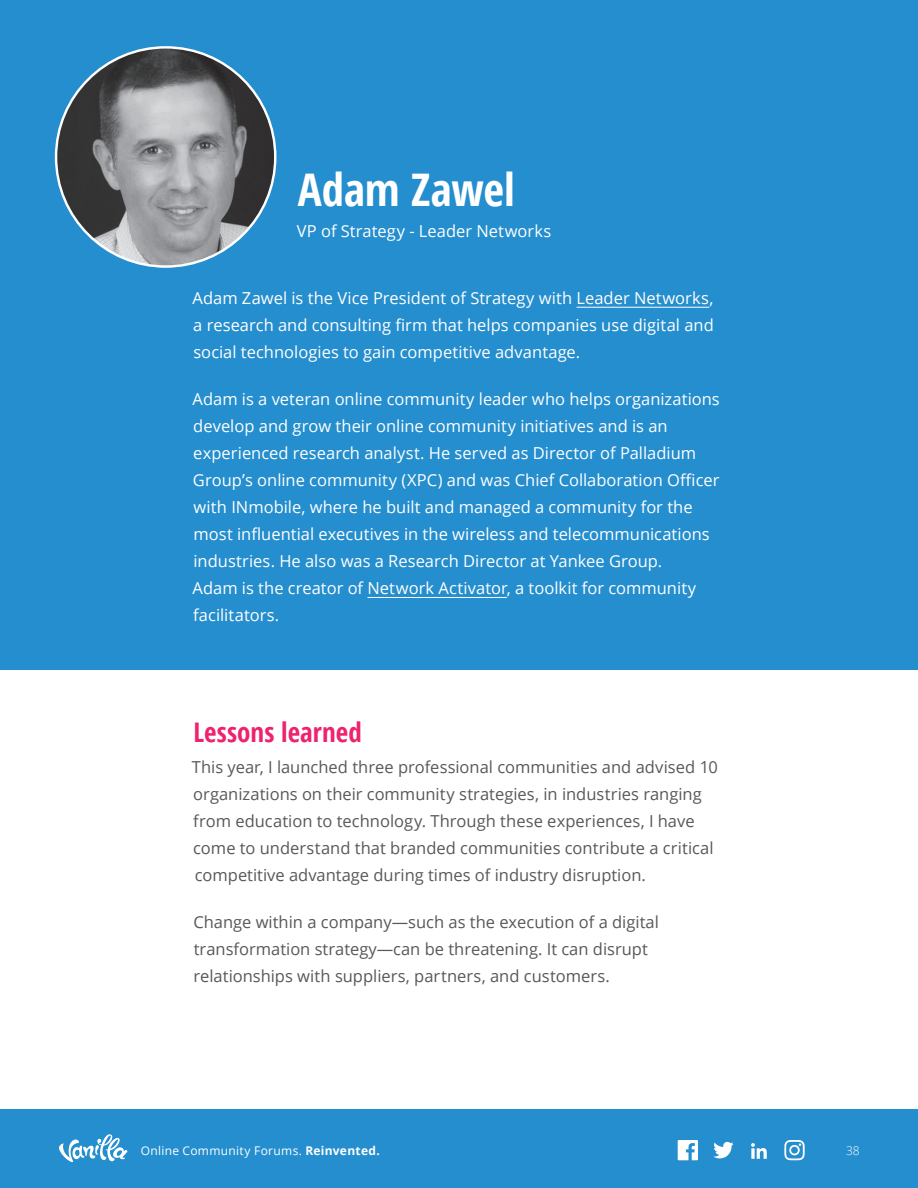
<style>
.page{position:relative;width:918px;height:1188px;background:#fff}
.page>*{position:absolute;margin:0;border:0;box-sizing:border-box;transform-origin:0 0}
.t1{font:700 condensed 45px "Open Sans";color:#fff}
.t2{font:700 condensed 27px "Open Sans";color:#ee236d}
.t3{font:16.5px/27px "Open Sans";color:#fff;text-align:justify}
.t4{font:16.5px/27px "Open Sans";color:#57585a}
.t5{font:12px "Open Sans";letter-spacing:.025em;color:#fff}
.t6{font:300 12px "Open Sans";color:#fff}
.s1{font-weight:700}
</style>
<div class="page">
<div style="left:0;top:1109px;width:918px;height:79px;background:#258ece"></div>
<svg style="left:784px;top:1140px;width:21px;height:20px"></svg>
<svg style="left:751px;top:1143px;width:16px;height:16px"></svg>
<svg style="left:713px;top:1142px;width:21px;height:16px"></svg>
<svg style="left:678px;top:1140px;width:20px;height:20px"></svg>
<svg style="left:59px;top:1134px;width:62px;height:28px"></svg>
<div style="left:0;top:0;width:918px;height:670px;background:#258ece"></div>
<hr style="left:577px;top:307px;width:132px;height:1px;background:#fff">
<hr style="left:368px;top:597px;width:139px;height:1px;background:#fff">
<img style="left:56px;top:47px;width:219px;height:220px;border-radius:110px">
<h1 class="t1" style="left:298px;top:158px;width:219px">Adam Zawel</h1>
<p class="t3" style="left:297px;top:217px;width:256px">VP of Strategy - Leader Networks</p>
<p class="t3" style="left:193px;top:284px;width:523px">Adam Zawel is the Vice President of Strategy with Leader Networks, a research and consulting firm that helps companies use digital and social technologies to gain competitive advantage.</p>
<p class="t3" style="left:193px;top:386px;width:529px;text-align:left">Adam is a veteran online community leader who helps organizations develop and grow their online community initiatives and is an experienced research analyst. He served as Director of Palladium Group’s online community (XPC) and was Chief Collaboration Officer with INmobile, where he built and managed a community for the most influential executives in the wireless and telecommunications industries. He also was a Research Director at Yankee Group.<br>Adam is the creator of Network Activator, a toolkit for community facilitators.</p>
<h2 class="t2" style="left:194px;top:713px;width:170px">Lessons learned</h2>
<p class="t4" style="left:192px;top:753px;width:527px">This year, I launched three professional communities and advised 10 organizations on their community strategies, in industries ranging from education to technology. Through these experiences, I have come to understand that branded communities contribute a critical competitive advantage during times of industry disruption.</p>
<p class="t4" style="left:193px;top:908px;width:467px">Change within a company—such as the execution of a digital transformation strategy—can be threatening. It can disrupt relationships with suppliers, partners, and customers.</p>
<p class="t5" style="left:141px;top:1143px;width:241px">Online Community Forums. <span class="s1">Reinvented.</span></p>
<p class="t6" style="left:846px;top:1143px;width:15px">38</p>
</div>
